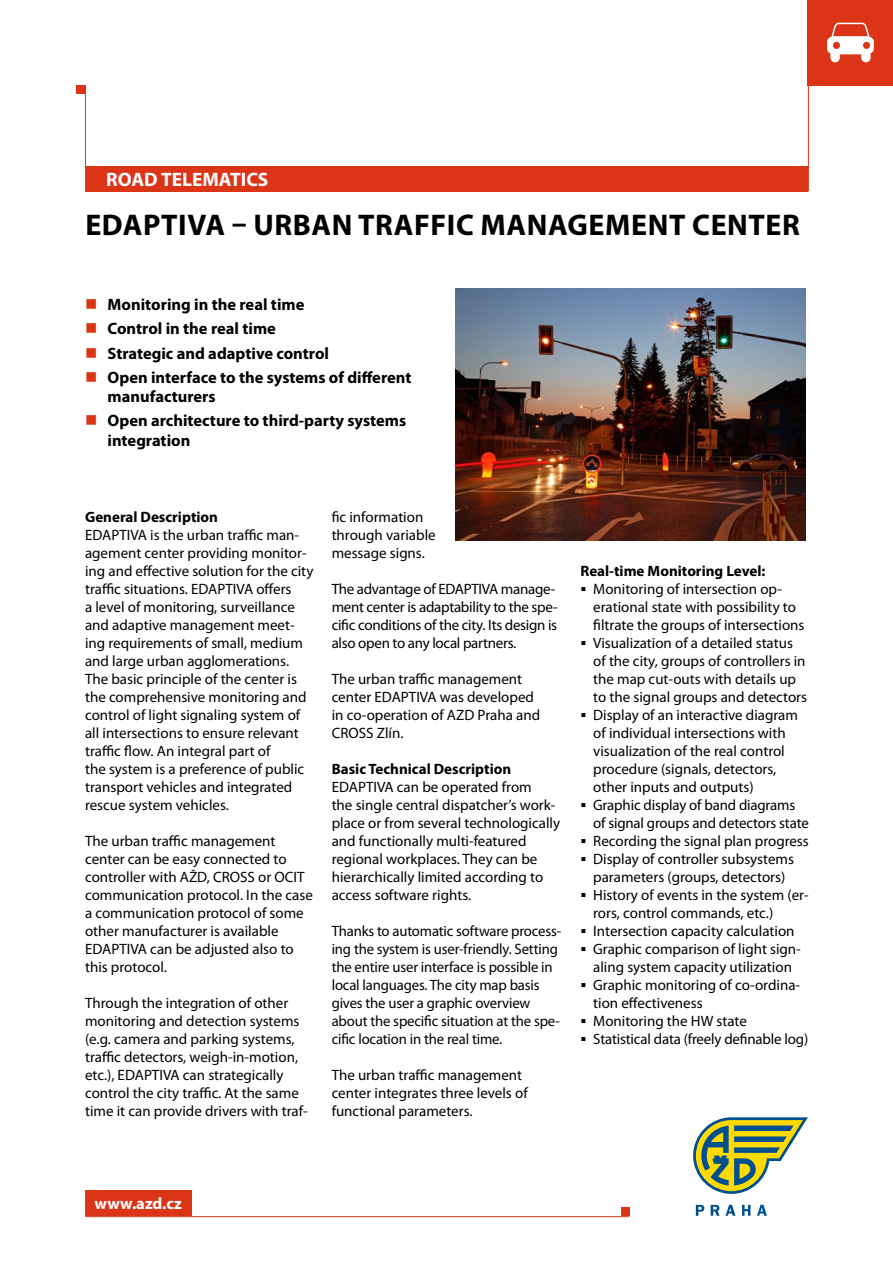
<style>
.page{position:relative;width:893px;height:1263px;background:#fff}
.page>*{position:absolute;margin:0;border:0;box-sizing:border-box;transform-origin:0 0}
.t1{font:700 30px "Myriad Pro";letter-spacing:.02em;color:#000}
.t2{font:700 19.5px "Myriad Pro";color:#fff}
.t3{font:700 16.5px/19.8px "Myriad Pro";color:#000}
.t4{font:700 16.5px "Myriad Pro";color:#fff}
.t5{font:15px/18px "Myriad Pro";color:#000}
.t6{font:15px/18px "Myriad Pro";letter-spacing:-.02em;color:#000}
.t7{font:700 15px "Myriad Pro";color:#000}
.s1{color:#dc3417}
</style>
<div class="page">
<div style="left:808px;top:0;width:85px;height:85px;background:#dc3417"></div>
<svg style="left:827px;top:23px;width:47px;height:39px"></svg>
<div style="left:85px;top:166px;width:723px;height:25px;background:#dc3417"></div>
<hr style="left:85px;top:85px;width:1px;height:106px;background:#dc3417">
<div style="left:77px;top:85px;width:8px;height:9px;background:#dc3417"></div>
<hr style="left:808px;top:85px;width:1px;height:106px;background:#dc3417">
<div style="left:85px;top:1191px;width:106px;height:25px;background:#dc3417"></div>
<hr style="left:85px;top:1216px;width:544px;height:1px;background:#dc3417">
<div style="left:621px;top:1208px;width:8px;height:8px;background:#dc3417"></div>
<svg style="left:693px;top:1117px;width:115px;height:77px"></svg>
<svg style="left:696px;top:1205px;width:8px;height:11px"></svg>
<svg style="left:711px;top:1205px;width:9px;height:11px"></svg>
<svg style="left:726px;top:1205px;width:9px;height:11px"></svg>
<svg style="left:742px;top:1205px;width:8px;height:11px"></svg>
<svg style="left:757px;top:1205px;width:10px;height:11px"></svg>
<img style="left:456px;top:288px;width:349px;height:252px">
<h2 class="t2" style="left:106px;top:167px;width:164px">ROAD TELEMATICS</h2>
<h1 class="t1" style="left:85px;top:205px;width:716px">EDAPTIVA – URBAN TRAFFIC MANAGEMENT CENTER</h1>
<p class="t3" style="left:85px;top:294px;width:221px"><span class="s1">■</span> Monitoring in the real time</p>
<p class="t3" style="left:85px;top:318px;width:192px"><span class="s1">■</span> Control in the real time</p>
<p class="t3" style="left:85px;top:342px;width:246px"><span class="s1">■</span> Strategic and adaptive control</p>
<p class="t3" style="left:108px;top:367px;width:305px;text-indent:-23px"><span class="s1">■</span> Open interface to the systems of different manufacturers</p>
<p class="t3" style="left:108px;top:410px;width:300px;text-indent:-23px"><span class="s1">■</span> Open architecture to third-party systems integration</p>
<p class="t7" style="left:85px;top:507px;width:135px">General Description</p>
<p class="t5" style="left:85px;top:526px;width:230px">EDAPTIVA is the urban traffic man&shy;agement center providing monitor&shy;ing and effective solution for the city traffic situations. EDAPTIVA offers<br>a level of monitoring, surveillance and adaptive management meet&shy;ing requirements of small, medium and large urban agglomerations.<br>The basic principle of the center is the comprehensive monitoring and control of light signaling system of all intersections to ensure relevant traffic flow. An integral part of<br>the system is a preference of public transport vehicles and integrated rescue system vehicles.</p>
<p class="t5" style="left:85px;top:832px;width:229px">The urban traffic management center can be easy connected to controller with AŽD, CROSS or OCIT communication protocol. In the case a communication protocol of some other manufacturer is available<br>EDAPTIVA can be adjusted also to this protocol.</p>
<p class="t5" style="left:85px;top:994px;width:224px">Through the integration of other monitoring and detection systems (e.g. camera and parking systems, traffic detectors, weigh-in-motion, etc.), EDAPTIVA can strategically control the city traffic. At the same time it can provide drivers with traf-</p>
<p class="t5" style="left:332px;top:508px;width:106px">fic information through variable message signs.</p>
<p class="t6" style="left:332px;top:580px;width:227px">The advantage of EDAPTIVA manage&shy;ment center is adaptability to the spe&shy;cific conditions of the city. Its design is also open to any local partners.</p>
<p class="t5" style="left:332px;top:670px;width:210px">The urban traffic management center EDAPTIVA was developed in co-operation of AZD Praha and<br>CROSS Zlín.</p>
<p class="t7" style="left:332px;top:759px;width:181px">Basic Technical Description</p>
<p class="t5" style="left:332px;top:778px;width:230px">EDAPTIVA can be operated from<br>the single central dispatcher’s work&shy;place or from several technologically and functionally multi-featured regional workplaces. They can be hierarchically limited according to access software rights.</p>
<p class="t5" style="left:332px;top:922px;width:231px">Thanks to automatic software process&shy;ing the system is user-friendly. Setting the entire user interface is possible in local languages. The city map basis gives the user a graphic overview about the specific situation at the spe&shy;cific location in the real time.</p>
<p class="t5" style="left:332px;top:1066px;width:198px">The urban traffic management center integrates three levels of functional parameters.</p>
<p class="t7" style="left:580px;top:561px;width:186px">Real-time Monitoring Level:</p>
<p class="t5" style="left:593px;top:580px;width:217px">Monitoring of intersection op&shy;erational state with possibility to filtrate the groups of intersections Visualization of a detailed status of the city, groups of controllers in the map cut-outs with details up to the signal groups and detectors Display of an interactive diagram of individual intersections with visualization of the real control procedure (signals, detectors, other inputs and outputs)<br>Graphic display of band diagrams of signal groups and detectors state Recording the signal plan progress Display of controller subsystems parameters (groups, detectors)<br>History of events in the system (er&shy;rors, control commands, etc.)<br>Intersection capacity calculation Graphic comparison of light sign&shy;aling system capacity utilization Graphic monitoring of co-ordina&shy;tion effectiveness<br>Monitoring the HW state<br>Statistical data (freely definable log)</p>
<p class="t4" style="left:95px;top:1193px;width:89px">www.azd.cz</p>
</div>
